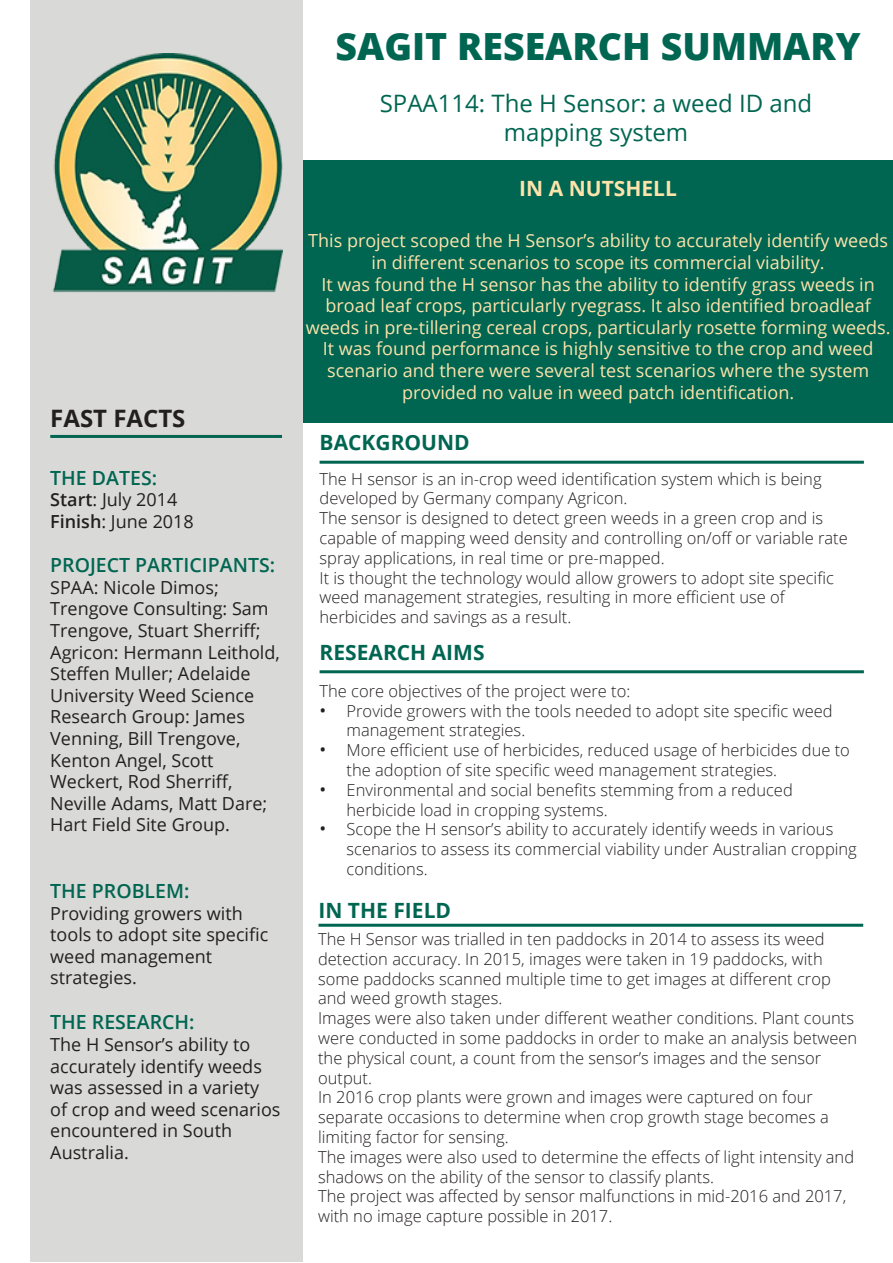
<style>
.page{position:relative;width:893px;height:1263px;background:#fff}
.page>*{position:absolute;margin:0;border:0;box-sizing:border-box;transform-origin:0 0}
.t1{font:800 37.5px "Open Sans";color:#006651}
.t2{font:24px/28.8px "Open Sans";color:#006651;text-align:center}
.t3{font:700 24px "Open Sans";color:#231f20}
.t4{font:700 21px "Open Sans";color:#006651}
.t5{font:700 21px "Open Sans";color:#fee3ab}
.t6{font:600 19.5px "Open Sans";color:#006651}
.t7{font:18px/21.6px "Open Sans";color:#231f20}
.t8{font:18px/21.6px "Open Sans";color:#fee3ab;text-align:center}
.t9{font:300 16.5px/19.8px "Open Sans";color:#231f20}
.s1{font-weight:600}
.s2{font-weight:400;font-size:18px}
</style>
<div class="page">
<div style="left:30px;top:0;width:273px;height:1261px;background:#d9d9d8"></div>
<hr style="left:50px;top:435px;width:232px;height:3px;background:#006651">
<div style="left:303px;top:161px;width:590px;height:262px;background:#006651"></div>
<img style="left:53px;top:53px;width:229px;height:240px">
<hr style="left:320px;top:461px;width:544px;height:3px;background:#006651">
<hr style="left:320px;top:670px;width:544px;height:3px;background:#006651">
<hr style="left:318px;top:924px;width:545px;height:3px;background:#006651">
<p class="t3" style="left:50px;top:401px;width:137px">FAST FACTS</p>
<p class="t6" style="left:50px;top:464px;width:108px">THE DATES:</p>
<p class="t7" style="left:50px;top:489px;width:129px"><span class="s1">Start</span>: July 2014</p>
<p class="t7" style="left:50px;top:510px;width:145px"><span class="s1">Finish</span>: June 2018</p>
<p class="t6" style="left:50px;top:552px;width:226px">PROJECT PARTICIPANTS:</p>
<p class="t7" style="left:50px;top:576px;width:231px">SPAA: Nicole Dimos;<br>Trengove Consulting: Sam<br>Trengove, Stuart Sherriff;<br>Agricon: Hermann Leithold,<br>Steffen Muller; Adelaide<br>University Weed Science<br>Research Group: James<br>Venning, Bill Trengove,<br>Kenton Angel, Scott<br>Weckert, Rod Sherriff,<br>Neville Adams, Matt Dare;<br>Hart Field Site Group.</p>
<p class="t6" style="left:50px;top:877px;width:141px">THE PROBLEM:</p>
<p class="t7" style="left:50px;top:902px;width:220px">Providing growers with tools to adopt site specific weed management strategies.</p>
<p class="t6" style="left:50px;top:1009px;width:146px">THE RESEARCH:</p>
<p class="t7" style="left:50px;top:1033px;width:232px">The H Sensor’s ability to accurately identify weeds was assessed in a variety of crop and weed scenarios encountered in South<br>Australia.</p>
<p class="t1" style="left:335px;top:18px;width:527px">SAGIT RESEARCH SUMMARY</p>
<p class="t2" style="left:380px;top:88px;width:434px">SPAA114: The H Sensor: a weed ID and mapping system</p>
<p class="t5" style="left:519px;top:173px;width:159px">IN A NUTSHELL</p>
<p class="t8" style="left:308px;top:230px;width:581px">This project scoped the H Sensor’s ability to accurately identify weeds in different scenarios to scope its commercial viability.</p>
<p class="t8" style="left:306px;top:273px;width:586px">It was found the H sensor has the ability to identify grass weeds in broad leaf crops, particularly ryegrass. It also identified broadleaf weeds in pre-tillering cereal crops, particularly rosette forming weeds.</p>
<p class="t8" style="left:323px;top:338px;width:552px">It was found performance is highly sensitive to the crop and weed scenario and there were several test scenarios where the system provided no value in weed patch identification.</p>
<p class="t4" style="left:320px;top:428px;width:152px">BACKGROUND</p>
<p class="t9" style="left:320px;top:468px;width:504px">The H sensor is an in-crop weed identification system which is being developed by Germany company Agricon.</p>
<p class="t9" style="left:320px;top:508px;width:530px">The sensor is designed to detect green weeds in a green crop and is capable of mapping weed density and controlling on/off or variable rate spray applications, in real time or pre-mapped.</p>
<p class="t9" style="left:320px;top:567px;width:516px">It is thought the technology would allow growers to adopt site specific weed management strategies, resulting in more efficient use of herbicides and savings as a result.</p>
<p class="t4" style="left:320px;top:637px;width:167px">RESEARCH AIMS</p>
<p class="t9" style="left:320px;top:680px;width:312px">The core objectives of the project were to:</p>
<p class="t9" style="left:347px;top:700px;width:487px;text-indent:-27px"><span class="s2">•</span> Provide growers with the tools needed to adopt site specific weed management strategies.</p>
<p class="t9" style="left:347px;top:740px;width:505px;text-indent:-27px"><span class="s2">•</span> More efficient use of herbicides, reduced usage of herbicides due to the adoption of site specific weed management strategies.</p>
<p class="t9" style="left:347px;top:779px;width:448px;text-indent:-27px"><span class="s2">•</span> Environmental and social benefits stemming from a reduced herbicide load in cropping systems.</p>
<p class="t9" style="left:347px;top:819px;width:512px;text-indent:-27px"><span class="s2">•</span> Scope the H sensor’s ability to accurately identify weeds in various scenarios to assess its commercial viability under Australian cropping conditions.</p>
<p class="t4" style="left:318px;top:895px;width:134px">IN THE FIELD</p>
<p class="t9" style="left:318px;top:929px;width:514px">The H Sensor was trialled in ten paddocks in 2014 to assess its weed detection accuracy. In 2015, images were taken in 19 paddocks, with some paddocks scanned multiple time to get images at different crop and weed growth stages.</p>
<p class="t9" style="left:318px;top:1008px;width:541px">Images were also taken under different weather conditions. Plant counts were conducted in some paddocks in order to make an analysis between the physical count, a count from the sensor’s images and the sensor output.</p>
<p class="t9" style="left:318px;top:1087px;width:512px">In 2016 crop plants were grown and images were captured on four separate occasions to determine when crop growth stage becomes a limiting factor for sensing.</p>
<p class="t9" style="left:318px;top:1146px;width:538px">The images were also used to determine the effects of light intensity and shadows on the ability of the sensor to classify plants.</p>
<p class="t9" style="left:318px;top:1186px;width:530px">The project was affected by sensor malfunctions in mid-2016 and 2017, with no image capture possible in 2017.</p>
</div>
